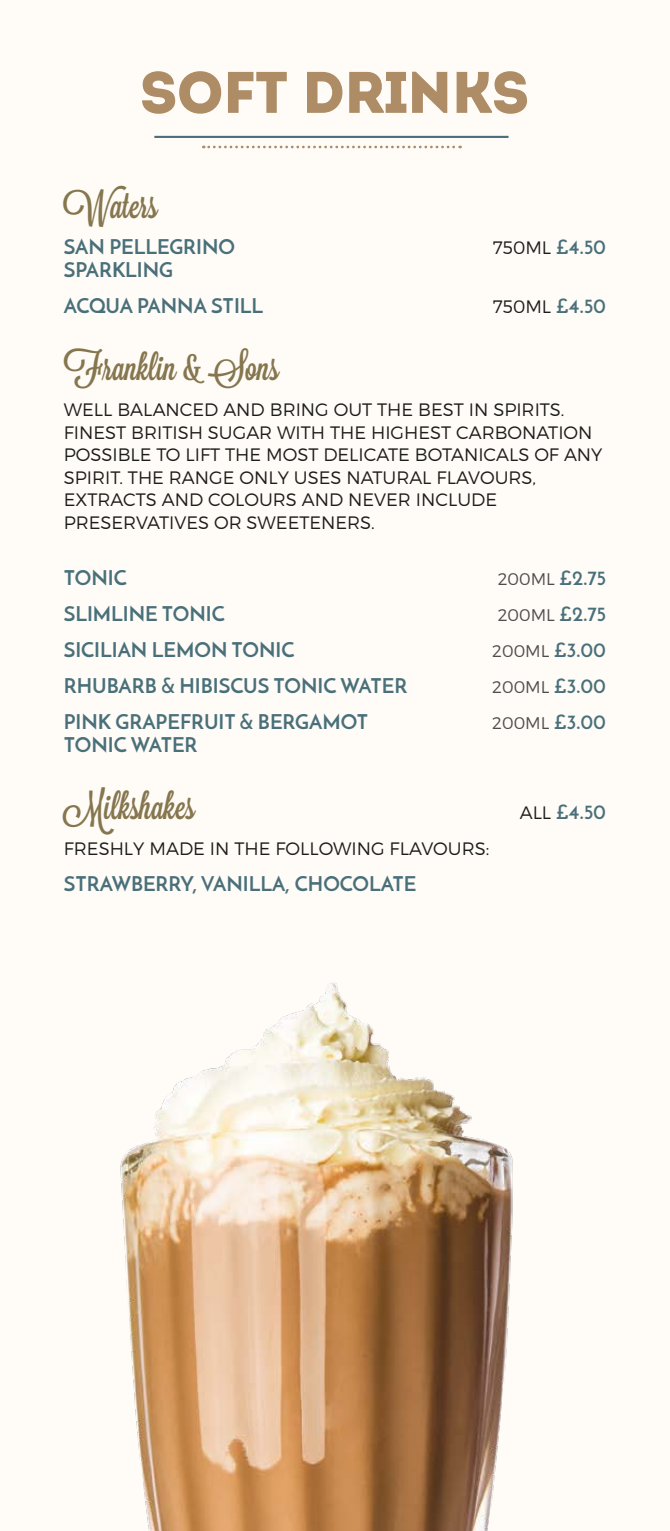
<style>
.page{position:relative;width:670px;height:1531px;background:#fffbf6}
.page>*{position:absolute;margin:0;border:0;box-sizing:border-box;transform-origin:0 0}
.t1{font:58.5px "Intro";letter-spacing:-.02em;color:#ad8c66}
.t2{font:36px "Lavanderia Sturdy";color:#85764e}
.t3{font:700 20.25px/36px "Josefin Sans";color:#49707a}
.t4{font:300 18px/22.5px "Montserrat";color:#1d1d1b}
.t5{font:300 16.88px "Montserrat";color:#4e4d4d}
.s1{font-family:"Josefin Sans";font-weight:700;font-size:20.25px;color:#49707a}
.s2{font-family:"Montserrat";font-weight:300;font-size:18px;color:#1d1d1b}
</style>
<div class="page">
<img style="left:120px;top:983px;width:393px;height:548px">
<hr style="left:154px;top:136px;width:354px;height:2px;background:#49707a">
<svg style="left:203px;top:146px;width:257px;height:2px"></svg>
<h1 class="t1" style="left:140px;top:57px;width:391px">SOFT DRINKS</h1>
<h2 class="t2" style="left:64px;top:185px;width:95px">Waters</h2>
<p class="t3" style="left:64px;top:229px;width:173px">SAN PELLEGRINO</p>
<p class="t4" style="left:493px;top:236px;width:115px">750ML <span class="s1">£4.50</span></p>
<p class="t3" style="left:64px;top:251px;width:201px">SPARKLING<br>ACQUA PANNA STILL</p>
<p class="t4" style="left:493px;top:295px;width:115px">750ML <span class="s1">£4.50</span></p>
<h2 class="t2" style="left:64px;top:347px;width:216px">Franklin &amp; Sons</h2>
<p class="t4" style="left:64px;top:398px;width:540px">WELL BALANCED AND BRING OUT THE BEST IN SPIRITS.<br>FINEST BRITISH SUGAR WITH THE HIGHEST CARBONATION POSSIBLE TO LIFT THE MOST DELICATE BOTANICALS OF ANY SPIRIT. THE RANGE ONLY USES NATURAL FLAVOURS, EXTRACTS AND COLOURS AND NEVER INCLUDE PRESERVATIVES OR SWEETENERS.</p>
<p class="t3" style="left:64px;top:560px;width:64px">TONIC</p>
<p class="t5" style="left:498px;top:569px;width:110px">200ML <span class="s1">£2.75</span></p>
<p class="t3" style="left:64px;top:596px;width:162px">SLIMLINE TONIC</p>
<p class="t5" style="left:498px;top:605px;width:110px">200ML <span class="s1">£2.75</span></p>
<p class="t3" style="left:64px;top:632px;width:232px">SICILIAN LEMON TONIC</p>
<p class="t5" style="left:492px;top:641px;width:115px">200ML <span class="s1">£3.00</span></p>
<p class="t3" style="left:64px;top:668px;width:345px">RHUBARB &amp; HIBISCUS TONIC WATER</p>
<p class="t5" style="left:492px;top:677px;width:115px">200ML <span class="s1">£3.00</span></p>
<p class="t3" style="left:64px;top:704px;width:306px">PINK GRAPEFRUIT &amp; BERGAMOT</p>
<p class="t5" style="left:492px;top:713px;width:115px">200ML <span class="s1">£3.00</span></p>
<p class="t3" style="left:64px;top:726px;width:135px">TONIC WATER</p>
<h2 class="t2" style="left:64px;top:785px;width:132px">Milkshakes</h2>
<p class="t3" style="left:520px;top:794px;width:88px"><span class="s2">ALL</span> £4.50</p>
<p class="t4" style="left:64px;top:837px;width:427px">FRESHLY MADE IN THE FOLLOWING FLAVOURS:</p>
<p class="t3" style="left:64px;top:866px;width:354px">STRAWBERRY, VANILLA, CHOCOLATE</p>
</div>
